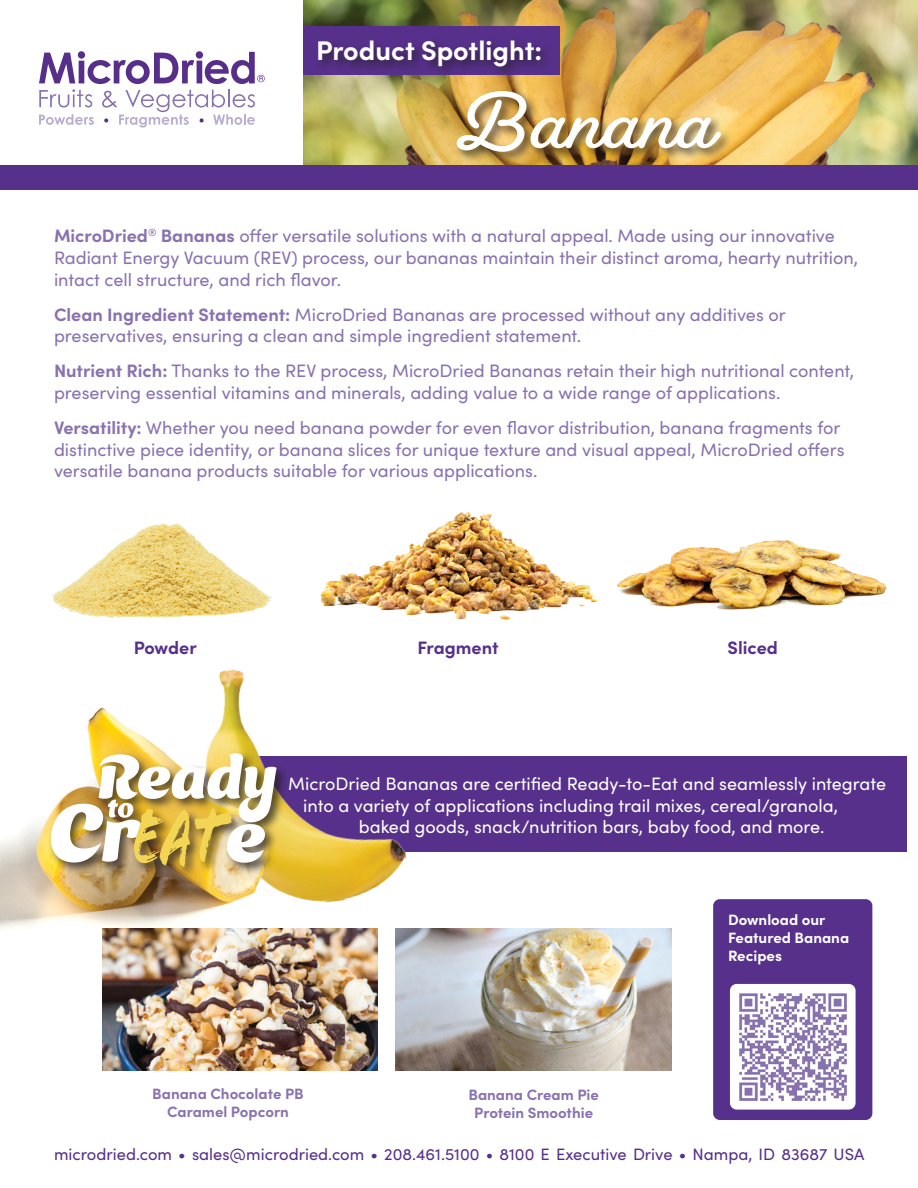
<style>
.page{position:relative;width:918px;height:1188px;background:#fff}
.page>*{position:absolute;margin:0;border:0;box-sizing:border-box;transform-origin:0 0}
.t1{font:700 72px "Fairwater Script";color:#fff}
.t2{font:700 27px "Sofia Pro";color:#fff}
.t3{font:18px/21.6px "Sofia Pro";color:#8972af}
.t4{font:18px "Sofia Pro";color:#fff}
.t5{font:700 18px "Sofia Pro";color:#57308b}
.t6{font:16.5px "Sofia Pro";color:#562f8b}
.t7{font:700 15px/18px "Sofia Pro";color:#8972af;text-align:center}
.t8{font:700 15px/18px "Sofia Pro";color:#fff}
.s1{font-weight:700}
</style>
<div class="page">
<div style="left:230px;top:756px;width:676px;height:95px;background:#57308b"></div>
<img style="left:219px;top:669px;width:191px;height:234px">
<img style="left:0;top:700px;width:269px;height:230px">
<div style="left:48px;top:750px;width:241px;height:129px;background:#231f20;opacity:.75"></div>
<img style="left:51px;top:753px;width:226px;height:114px">
<div style="left:713px;top:899px;width:159px;height:221px;background:#57308b;border-radius:7px"></div>
<img style="left:102px;top:929px;width:276px;height:142px">
<div style="left:0;top:165px;width:918px;height:24px;background:#57308b"></div>
<svg style="left:39px;top:51px;width:226px;height:77px"></svg>
<img style="left:320px;top:512px;width:278px;height:108px">
<img style="left:51px;top:523px;width:221px;height:96px">
<img style="left:617px;top:540px;width:270px;height:70px">
<img style="left:303px;top:0;width:615px;height:165px">
<div style="left:453px;top:87px;width:281px;height:78px;background:#231f20;opacity:.75"></div>
<div style="left:303px;top:26px;width:256px;height:49px;background:#57308b"></div>
<div style="left:315px;top:38px;width:238px;height:41px;background:#231f20;opacity:.75"></div>
<div style="left:730px;top:984px;width:126px;height:126px;background:#fff;border-radius:7px"></div>
<img style="left:739px;top:993px;width:108px;height:108px">
<img style="left:396px;top:929px;width:276px;height:142px">
<p class="t2" style="left:316px;top:30px;width:227px">Product Spotlight:</p>
<p class="t1" style="left:457px;top:81px;width:260px">Banana</p>
<p class="t3" style="left:54px;top:224px;width:806px"><span class="s1">MicroDried</span><sup>®</sup> <span class="s1">Bananas</span> offer versatile solutions with a natural appeal. Made using our innovative<br>Radiant Energy Vacuum (REV) process, our bananas maintain their distinct aroma, hearty nutrition, intact cell structure, and rich flavor.</p>
<p class="t3" style="left:54px;top:303px;width:733px"><span class="s1">Clean Ingredient Statement:</span> MicroDried Bananas are processed without any additives or preservatives, ensuring a clean and simple ingredient statement.</p>
<p class="t3" style="left:54px;top:359px;width:802px"><span class="s1">Nutrient Rich:</span> Thanks to the REV process, MicroDried Bananas retain their high nutritional content, preserving essential vitamins and minerals, adding value to a wide range of applications.</p>
<p class="t3" style="left:54px;top:416px;width:792px"><span class="s1">Versatility:</span> Whether you need banana powder for even flavor distribution, banana fragments for distinctive piece identity, or banana slices for unique texture and visual appeal, MicroDried offers versatile banana products suitable for various applications.</p>
<p class="t5" style="left:134px;top:634px;width:65px">Powder</p>
<p class="t5" style="left:418px;top:634px;width:82px">Fragment</p>
<p class="t5" style="left:728px;top:634px;width:52px">Sliced</p>
<p class="t4" style="left:288px;top:770px;width:599px">MicroDried Bananas are certified Ready-to-Eat and seamlessly integrate</p>
<p class="t4" style="left:303px;top:792px;width:536px">into a variety of applications including trail mixes, cereal/granola,</p>
<p class="t4" style="left:359px;top:814px;width:467px">baked goods, snack/nutrition bars, baby food, and more.</p>
<p class="t7" style="left:152px;top:1084px;width:153px">Banana Chocolate PB<br>Caramel Popcorn</p>
<p class="t7" style="left:468px;top:1085px;width:132px">Banana Cream Pie</p>
<p class="t7" style="left:474px;top:1103px;width:120px">Protein Smoothie</p>
<p class="t8" style="left:728px;top:910px;width:123px">Download our<br>Featured Banana<br>Recipes</p>
<p class="t6" style="left:54px;top:1142px;width:812px">microdried.com • sales@microdried.com • 208.461.5100 • 8100 E Executive Drive • Nampa, ID 83687 USA</p>
</div>
